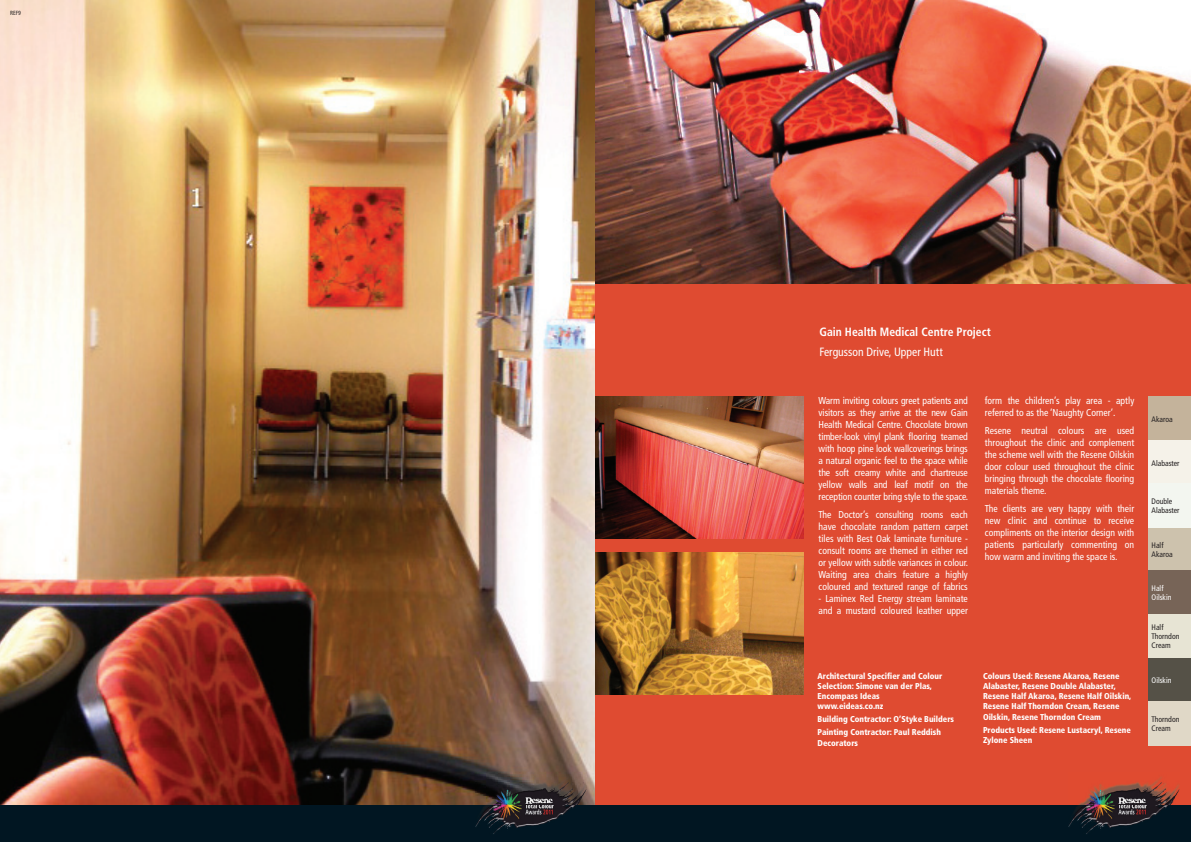
<style>
.page{position:relative;width:1191px;height:842px;background:#fff}
.page>*{position:absolute;margin:0;border:0;box-sizing:border-box;transform-origin:0 0}
.t1{font:700 condensed 12px "Frutiger";color:#fff}
.t2{font:condensed 12px "Frutiger";color:#fff}
.t3{font:condensed 10px/12px "Frutiger";color:#fff;text-align:justify}
.t4{font:900 condensed 8.5px/10.2px "Frutiger";color:#fff}
.t5{font:condensed 8px/9px "Frutiger";color:#231f20}
.t6{font:condensed 8px/9px "Frutiger";color:#fff}
.t7{font:condensed 6px "Frutiger";color:#231f20}
</style>
<div class="page">
<img style="left:0;top:0;width:595px;height:805px">
<div style="left:595px;top:278px;width:596px;height:536px;background:#df4b31"></div>
<img style="left:595px;top:0;width:596px;height:283px">
<img style="left:595px;top:397px;width:208px;height:142px">
<img style="left:595px;top:553px;width:208px;height:141px">
<img style="left:1148px;top:397px;width:43px;height:348px">
<div style="left:0;top:805px;width:1191px;height:37px;background:#011622"></div>
<img style="left:1068px;top:777px;width:111px;height:57px">
<img style="left:475px;top:773px;width:111px;height:61px">
<p class="t7" style="left:10px;top:9px;width:12px">REF9</p>
<p class="t1" style="left:819px;top:324px;width:173px">Gain Health Medical Centre Project</p>
<p class="t2" style="left:819px;top:344px;width:125px">Fergusson Drive, Upper Hutt</p>
<p class="t3" style="left:818px;top:395px;width:151px">Warm inviting colours greet patients and visitors as they arrive at the new Gain Health Medical Centre. Chocolate brown timber-look vinyl plank flooring teamed with hoop pine look wallcoverings brings a natural organic feel to the space while the soft creamy white and chartreuse yellow walls and leaf motif on the reception counter bring style to the space.</p>
<p class="t3" style="left:818px;top:509px;width:151px">The Doctor’s consulting rooms each have chocolate random pattern carpet tiles with Best Oak laminate furniture - consult rooms are themed in either red or yellow with subtle variances in colour.<br>Waiting area chairs feature a highly coloured and textured range of fabrics</p>
<p class="t3" style="left:818px;top:593px;width:151px">- Laminex Red Energy stream laminate and a mustard coloured leather upper</p>
<p class="t3" style="left:985px;top:395px;width:151px">form the children’s play area - aptly referred to as the ‘Naughty Corner’.</p>
<p class="t3" style="left:985px;top:425px;width:151px">Resene neutral colours are used throughout the clinic and complement the scheme well with the Resene Oilskin door colour used throughout the clinic bringing through the chocolate flooring materials theme.</p>
<p class="t3" style="left:985px;top:502px;width:151px">The clients are very happy with their new clinic and continue to receive compliments on the interior design with patients particularly commenting on how warm and inviting the space is.</p>
<p class="t4" style="left:817px;top:671px;width:126px">Architectural Specifier and Colour<br>Selection: Simone van der Plas,<br>Encompass Ideas www.eideas.co.nz</p>
<p class="t4" style="left:817px;top:713px;width:138px;line-height:13px">Building Contractor: O’Styke Builders<br>Painting Contractor: Paul Reddish</p>
<p class="t4" style="left:817px;top:737px;width:42px">Decorators</p>
<p class="t4" style="left:983px;top:671px;width:150px">Colours Used: Resene Akaroa, Resene Alabaster, Resene Double Alabaster, Resene Half Akaroa, Resene Half Oilskin, Resene Half Thorndon Cream, Resene Oilskin, Resene Thorndon Cream</p>
<p class="t4" style="left:983px;top:724px;width:149px">Products Used: Resene Lustacryl, Resene<br>Zylone Sheen</p>
<p class="t5" style="left:1151px;top:415px;width:23px">Akaroa</p>
<p class="t5" style="left:1151px;top:458px;width:30px">Alabaster</p>
<p class="t5" style="left:1151px;top:497px;width:30px">Double<br>Alabaster</p>
<p class="t5" style="left:1151px;top:540px;width:23px">Half<br>Akaroa</p>
<p class="t6" style="left:1151px;top:583px;width:21px">Half<br>Oilskin</p>
<p class="t5" style="left:1151px;top:622px;width:29px">Half<br>Thorndon<br>Cream</p>
<p class="t6" style="left:1151px;top:675px;width:21px">Oilskin</p>
<p class="t5" style="left:1151px;top:715px;width:29px">Thorndon<br>Cream</p>
</div>
